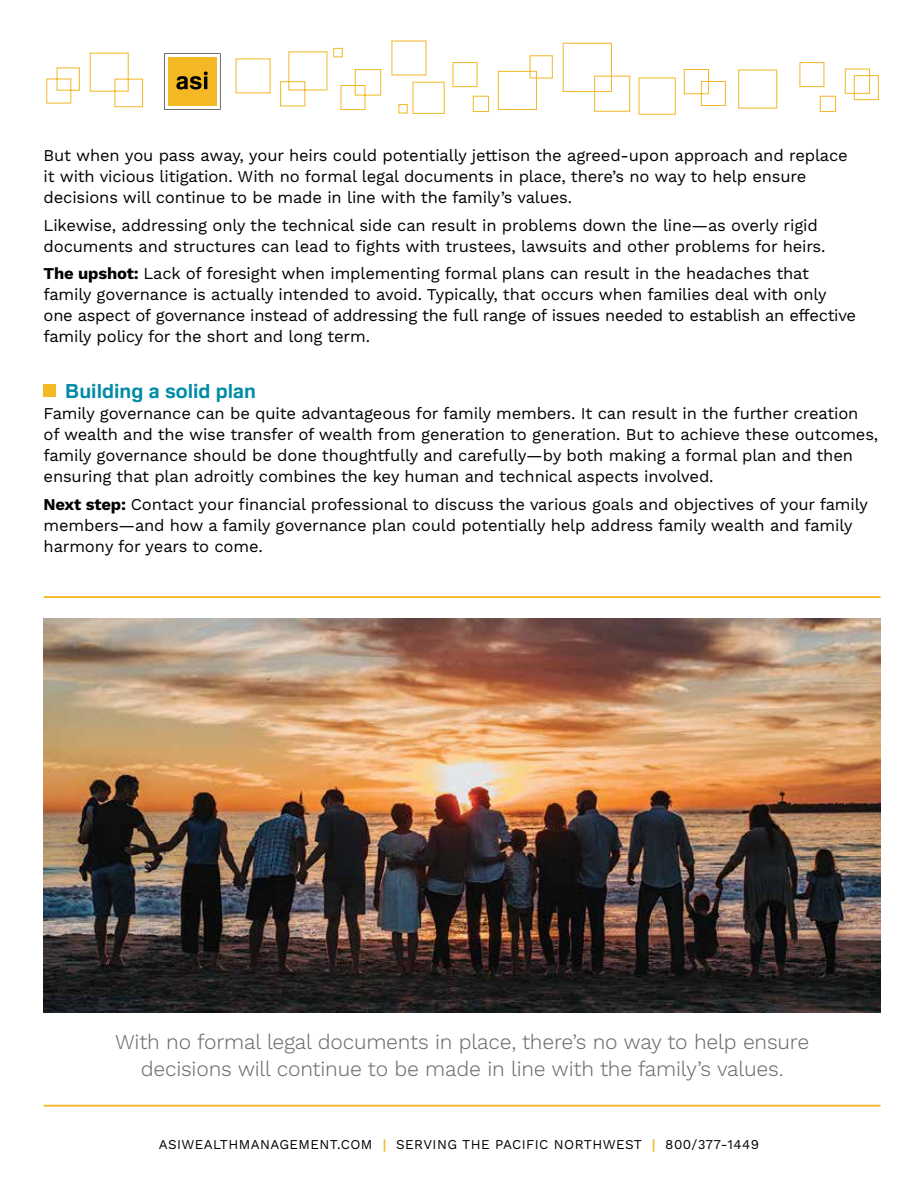
<style>
.page{position:relative;width:918px;height:1188px;background:#fff}
.page>*{position:absolute;margin:0;border:0;box-sizing:border-box;transform-origin:0 0}
.t1{font:300 21px/27px "Work Sans";letter-spacing:-.01em;color:#6d6e71;text-align:center}
.t2{font:700 19.5px "Familiar Pro";color:#008ca7}
.t3{font:16.5px/21px "Work Sans";letter-spacing:-.01em;color:#000}
.t4{font:13.5px "Work Sans";letter-spacing:.03em;color:#000}
.s1{font-weight:700}
.s2{font-family:"Familiar Pro";font-weight:700;color:#f4b824}
</style>
<div class="page">
<svg style="left:46px;top:40px;width:833px;height:75px"></svg>
<img style="left:44px;top:618px;width:837px;height:394px">
<hr style="left:44px;top:596px;width:837px;height:2px;background:#f4b824">
<div style="left:44px;top:384px;width:12px;height:13px;background:#f4b824"></div>
<hr style="left:44px;top:1105px;width:837px;height:2px;background:#f4b824">
<p class="t3" style="left:44px;top:146px;width:806px">But when you pass away, your heirs could potentially jettison the agreed-upon approach and replace it with vicious litigation. With no formal legal documents in place, there’s no way to help ensure decisions will continue to be made in line with the family’s values.</p>
<p class="t3" style="left:44px;top:215px;width:783px">Likewise, addressing only the technical side can result in problems down the line—as overly rigid documents and structures can lead to fights with trustees, lawsuits and other problems for heirs.</p>
<p class="t3" style="left:44px;top:264px;width:814px"><span class="s1">The upshot:</span> Lack of foresight when implementing formal plans can result in the headaches that family governance is actually intended to avoid. Typically, that occurs when families deal with only one aspect of governance instead of addressing the full range of issues needed to establish an effective family policy for the short and long term.</p>
<p class="t2" style="left:65px;top:379px;width:192px">Building a solid plan</p>
<p class="t3" style="left:44px;top:404px;width:836px">Family governance can be quite advantageous for family members. It can result in the further creation of wealth and the wise transfer of wealth from generation to generation. But to achieve these outcomes, family governance should be done thoughtfully and carefully—by both making a formal plan and then ensuring that plan adroitly combines the key human and technical aspects involved.</p>
<p class="t3" style="left:44px;top:494px;width:826px"><span class="s1">Next step:</span> Contact your financial professional to discuss the various goals and objectives of your family members—and how a family governance plan could potentially help address family wealth and family harmony for years to come.</p>
<p class="t1" style="left:115px;top:1029px;width:696px">With no formal legal documents in place, there’s no way to help ensure decisions will continue to be made in line with the family’s values.</p>
<p class="t4" style="left:159px;top:1137px;width:602px">ASIWEALTHMANAGEMENT.COM <span class="s2">|</span> SERVING THE PACIFIC NORTHWEST <span class="s2">|</span> 800/377-1449</p>
</div>
